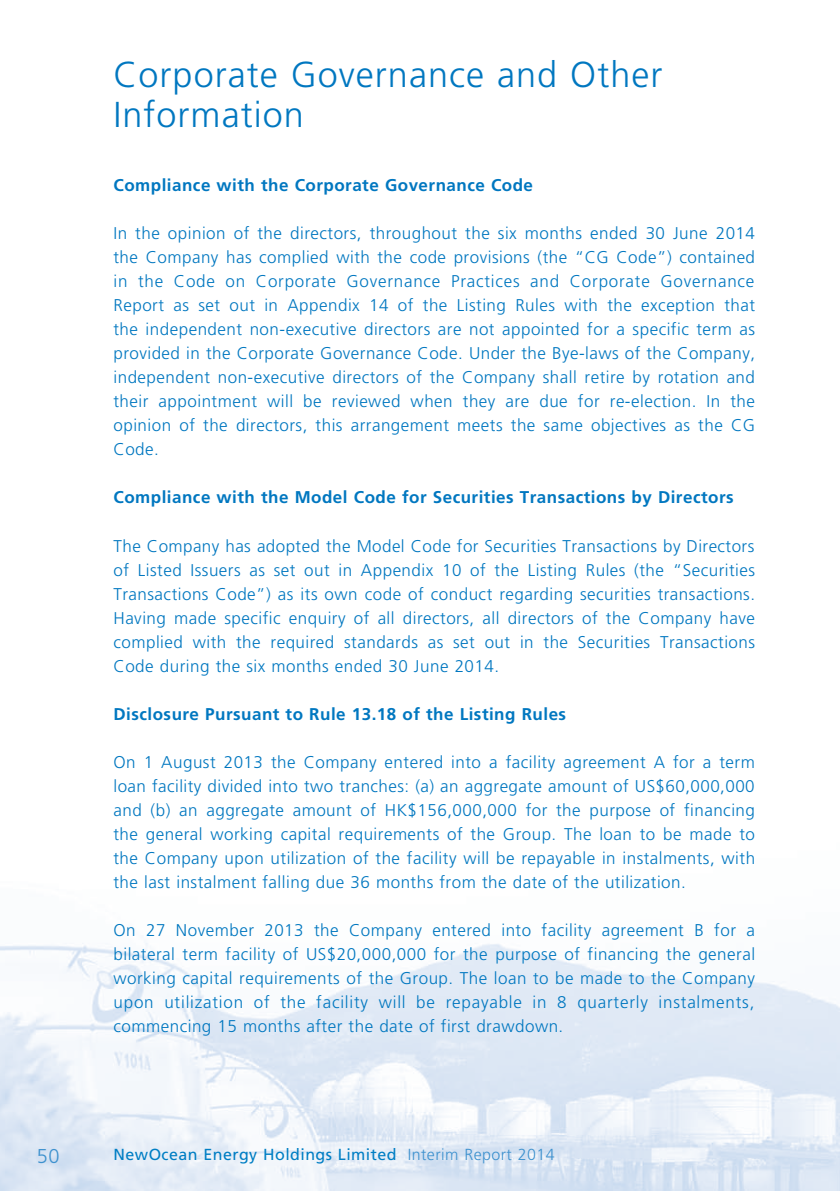
<style>
.page{position:relative;width:840px;height:1191px;background:#fff}
.page>*{position:absolute;margin:0;border:0;box-sizing:border-box;transform-origin:0 0}
.t1{font:300 36px/40px "Frutiger";letter-spacing:.03em;color:#0077c0}
.t2{font:300 20px "Frutiger";color:#3d91ce}
.t3{font:300 17px/24px "Frutiger";letter-spacing:.03em;color:#0077c0;text-align:justify}
.t4{font:700 17px "Frutiger";letter-spacing:.03em;color:#0077c0}
.t5{font:16px "Frutiger";letter-spacing:.03em;color:#007ec4}
.s1{font-weight:300;color:#3d91ce}
</style>
<div class="page">
<img style="left:0;top:943px;width:839px;height:248px">
<h1 class="t1" style="left:113px;top:55px;width:550px">Corporate Governance and Other<br>Information</h1>
<p class="t4" style="left:113px;top:175px;width:421px">Compliance with the Corporate Governance Code</p>
<p class="t3" style="left:113px;top:222px;width:642px">In the opinion of the directors, throughout the six months ended 30 June 2014 the Company has complied with the code provisions (the “CG Code”) contained in the Code on Corporate Governance Practices and Corporate Governance Report as set out in Appendix 14 of the Listing Rules with the exception that the independent non-executive directors are not appointed for a specific term as provided in the Corporate Governance Code. Under the Bye-laws of the Company, independent non-executive directors of the Company shall retire by rotation and their appointment will be reviewed when they are due for re-election. In the opinion of the directors, this arrangement meets the same objectives as the CG Code.</p>
<p class="t4" style="left:113px;top:487px;width:621px">Compliance with the Model Code for Securities Transactions by Directors</p>
<p class="t3" style="left:113px;top:534px;width:642px">The Company has adopted the Model Code for Securities Transactions by Directors of Listed Issuers as set out in Appendix 10 of the Listing Rules (the “Securities Transactions Code”) as its own code of conduct regarding securities transactions.<br>Having made specific enquiry of all directors, all directors of the Company have complied with the required standards as set out in the Securities Transactions Code during the six months ended 30 June 2014.</p>
<p class="t4" style="left:113px;top:703px;width:454px">Disclosure Pursuant to Rule 13.18 of the Listing Rules</p>
<p class="t3" style="left:113px;top:750px;width:642px">On 1 August 2013 the Company entered into a facility agreement A for a term loan facility divided into two tranches: (a) an aggregate amount of US$60,000,000 and (b) an aggregate amount of HK$156,000,000 for the purpose of financing the general working capital requirements of the Group. The loan to be made to the Company upon utilization of the facility will be repayable in instalments, with the last instalment falling due 36 months from the date of the utilization.</p>
<p class="t3" style="left:113px;top:918px;width:642px">On 27 November 2013 the Company entered into facility agreement B for a bilateral term facility of US$20,000,000 for the purpose of financing the general working capital requirements of the Group. The loan to be made to the Company upon utilization of the facility will be repayable in 8 quarterly instalments, commencing 15 months after the date of first drawdown.</p>
<p class="t2" style="left:37px;top:1144px;width:24px">50</p>
<p class="t5" style="left:113px;top:1145px;width:442px">NewOcean Energy Holdings Limited <span class="s1">Interim Report 2014</span></p>
</div>
